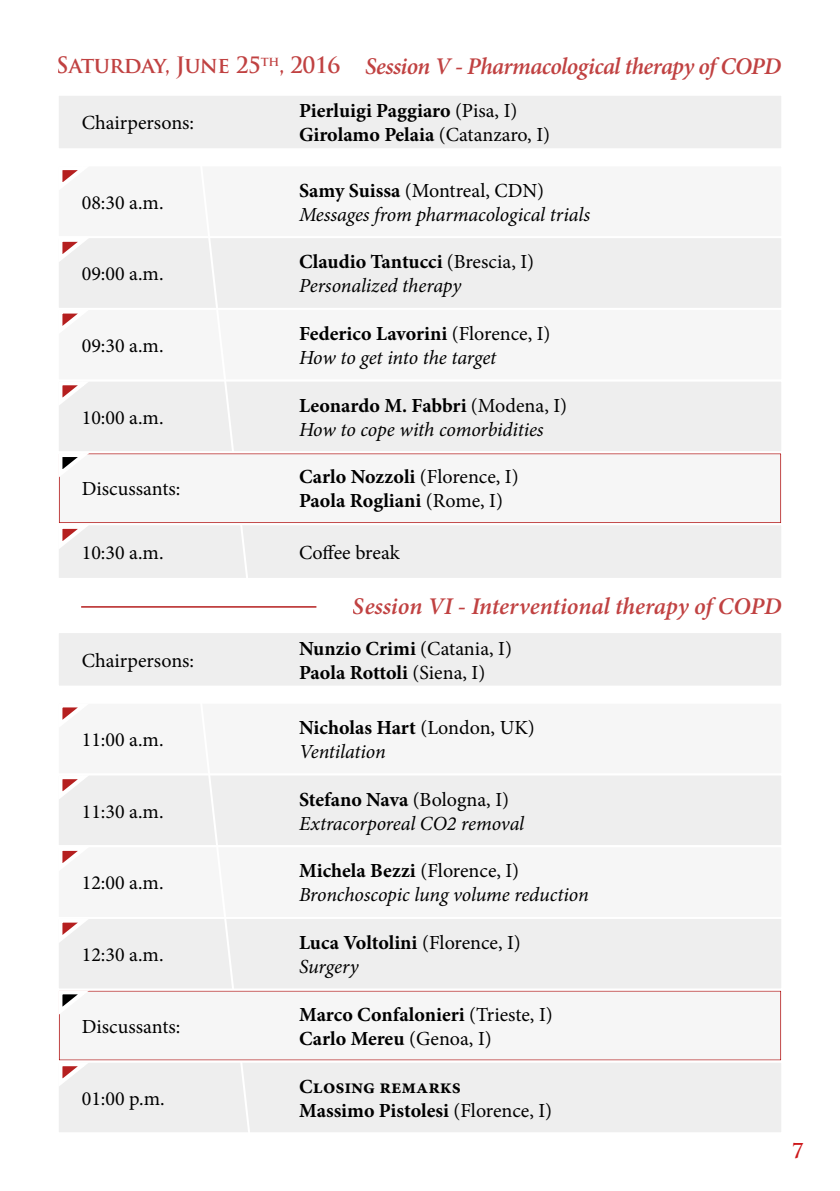
<style>
.page{position:relative;width:840px;height:1191px;background:#fff}
.page>*{position:absolute;margin:0;border:0;box-sizing:border-box;transform-origin:0 0}
.t1{font:italic 600 24px "Minion Pro";letter-spacing:-.015em;color:#b51f1f}
.t2{font:700 22px "Trajan Pro";letter-spacing:-.02em;color:#b51f1f}
.t3{font:italic 20px/24px "Minion Pro";letter-spacing:-.01em;color:#000}
.t4{font:700 20px/24px "Minion Pro";letter-spacing:-.005em;color:#000}
.t5{font:20px "Minion Pro";color:#000}
.t6{font:700 20px "Trajan Pro";color:#cd171a}
.s1{font-weight:400}
.s2{font-weight:700;font-style:normal}
.s3{font-style:normal}
.s4{font-weight:400;font-style:italic}
</style>
<div class="page">
<div style="left:58px;top:95px;width:723px;height:54px;background:#eee"></div>
<div style="left:57px;top:94px;width:725px;height:56px;border:2px solid #fff"></div>
<div style="left:58px;top:632px;width:723px;height:54px;background:#eee"></div>
<div style="left:57px;top:631px;width:725px;height:56px;border:2px solid #fff"></div>
<div style="left:58px;top:165px;width:723px;height:72px;background:#f6f6f6"></div>
<div style="left:58px;top:703px;width:723px;height:71px;background:#f6f6f6"></div>
<div style="left:58px;top:237px;width:723px;height:72px;background:#eee"></div>
<div style="left:57px;top:236px;width:725px;height:74px;border:2px solid #fff"></div>
<div style="left:58px;top:774px;width:723px;height:72px;background:#eee"></div>
<div style="left:57px;top:773px;width:725px;height:74px;border:2px solid #fff"></div>
<div style="left:58px;top:309px;width:723px;height:71px;background:#f6f6f6"></div>
<div style="left:57px;top:308px;width:725px;height:73px;border:2px solid #fff"></div>
<div style="left:58px;top:846px;width:723px;height:72px;background:#f6f6f6"></div>
<div style="left:57px;top:845px;width:725px;height:74px;border:2px solid #fff"></div>
<div style="left:58px;top:380px;width:723px;height:72px;background:#eee"></div>
<div style="left:57px;top:379px;width:725px;height:74px;border:2px solid #fff"></div>
<div style="left:58px;top:918px;width:723px;height:71px;background:#eee"></div>
<div style="left:57px;top:917px;width:725px;height:73px;border:2px solid #fff"></div>
<svg style="left:62px;top:170px;width:16px;height:12px"></svg>
<svg style="left:62px;top:707px;width:16px;height:13px"></svg>
<svg style="left:57px;top:236px;width:38px;height:31px"></svg>
<svg style="left:57px;top:773px;width:38px;height:31px"></svg>
<svg style="left:57px;top:307px;width:38px;height:31px"></svg>
<svg style="left:57px;top:845px;width:38px;height:30px"></svg>
<svg style="left:57px;top:379px;width:38px;height:31px"></svg>
<svg style="left:57px;top:916px;width:38px;height:31px"></svg>
<div style="left:58px;top:524px;width:723px;height:55px;background:#eee"></div>
<div style="left:57px;top:523px;width:725px;height:57px;border:2px solid #fff"></div>
<div style="left:58px;top:1061px;width:723px;height:72px;background:#eee"></div>
<div style="left:57px;top:1060px;width:725px;height:74px;border:2px solid #fff"></div>
<svg style="left:57px;top:525px;width:38px;height:29px"></svg>
<svg style="left:57px;top:1062px;width:38px;height:29px"></svg>
<svg style="left:199px;top:236px;width:50px;height:344px"></svg>
<svg style="left:199px;top:773px;width:52px;height:361px"></svg>
<div style="left:59px;top:453px;width:721px;height:70px;background:#f6f6f6"></div>
<div style="left:59px;top:990px;width:721px;height:70px;background:#f6f6f6"></div>
<div style="left:57px;top:451px;width:725px;height:74px;border:2px solid #fff"></div>
<div style="left:57px;top:988px;width:725px;height:74px;border:2px solid #fff"></div>
<svg style="left:57px;top:451px;width:38px;height:31px"></svg>
<svg style="left:57px;top:988px;width:38px;height:31px"></svg>
<hr style="left:81px;top:606px;width:235px;height:1px;background:#b51f1f">
<p class="t2" style="left:57px;top:52px;width:285px">SATURDAY, JUNE 25<sup>TH</sup>, 2016</p>
<p class="t1" style="left:365px;top:50px;width:417px">Session V - Pharmacological therapy of COPD</p>
<p class="t5" style="left:82px;top:109px;width:114px">Chairpersons:</p>
<p class="t5" style="left:82px;top:189px;width:83px">08:30 a.m.</p>
<p class="t5" style="left:82px;top:260px;width:83px">09:00 a.m.</p>
<p class="t5" style="left:82px;top:332px;width:83px">09:30 a.m.</p>
<p class="t5" style="left:82px;top:404px;width:83px">10:00 a.m.</p>
<p class="t5" style="left:82px;top:476px;width:100px">Discussants:</p>
<p class="t5" style="left:82px;top:539px;width:83px">10:30 a.m.</p>
<p class="t4" style="left:299px;top:99px;width:252px">Pierluigi Paggiaro <span class="s1">(Pisa, I)<br></span>Girolamo Pelaia <span class="s1">(Catanzaro, I)</span></p>
<p class="t3" style="left:299px;top:178px;width:292px"><span class="s2">Samy Suissa</span> <span class="s3">(Montreal, CDN)<br></span>Messages from pharmacological trials</p>
<p class="t3" style="left:299px;top:250px;width:236px"><span class="s2">Claudio Tantucci</span> <span class="s3">(Brescia, I)<br></span>Personalized therapy</p>
<p class="t3" style="left:299px;top:321px;width:253px"><span class="s2">Federico Lavorini</span> <span class="s3">(Florence, I)<br></span>How to get into the target</p>
<p class="t3" style="left:299px;top:393px;width:269px"><span class="s2">Leonardo M. Fabbri</span> <span class="s3">(Modena, I)<br></span>How to cope with comorbidities</p>
<p class="t4" style="left:299px;top:465px;width:221px">Carlo Nozzoli <span class="s1">(Florence, I)<br></span>Paola Rogliani <span class="s1">(Rome, I)</span></p>
<p class="t5" style="left:299px;top:539px;width:102px">Coffee break</p>
<p class="t5" style="left:82px;top:647px;width:114px">Chairpersons:</p>
<p class="t5" style="left:82px;top:726px;width:83px">11:00 a.m.</p>
<p class="t5" style="left:82px;top:798px;width:83px">11:30 a.m.</p>
<p class="t5" style="left:82px;top:869px;width:83px">12:00 a.m.</p>
<p class="t5" style="left:82px;top:941px;width:83px">12:30 a.m.</p>
<p class="t5" style="left:82px;top:1013px;width:100px">Discussants:</p>
<p class="t5" style="left:82px;top:1085px;width:84px">01:00 p.m.</p>
<p class="t1" style="left:353px;top:590px;width:430px">Session VI - Interventional therapy of COPD</p>
<p class="t4" style="left:299px;top:636px;width:214px">Nunzio Crimi <span class="s1">(Catania, I)<br></span>Paola Rottoli <span class="s1">(Siena, I)</span></p>
<p class="t4" style="left:299px;top:715px;width:237px">Nicholas Hart <span class="s1">(London, UK)<br></span><span class="s4">Ventilation</span></p>
<p class="t3" style="left:299px;top:787px;width:226px"><span class="s2">Stefano Nava</span> <span class="s3">(Bologna, I)<br></span>Extracorporeal CO2 removal</p>
<p class="t3" style="left:299px;top:859px;width:291px"><span class="s2">Michela Bezzi</span> <span class="s3">(Florence, I)<br></span>Bronchoscopic lung volume reduction</p>
<p class="t4" style="left:299px;top:930px;width:223px">Luca Voltolini <span class="s1">(Florence, I)<br></span><span class="s4">Surgery</span></p>
<p class="t4" style="left:299px;top:1002px;width:255px">Marco Confalonieri <span class="s1">(Trieste, I)<br></span>Carlo Mereu <span class="s1">(Genoa, I)</span></p>
<p class="t4" style="left:299px;top:1074px;width:254px">Closing remarks<br>Massimo Pistolesi <span class="s1">(Florence, I)</span></p>
<p class="t6" style="left:791px;top:1138px;width:13px">7</p>
</div>
